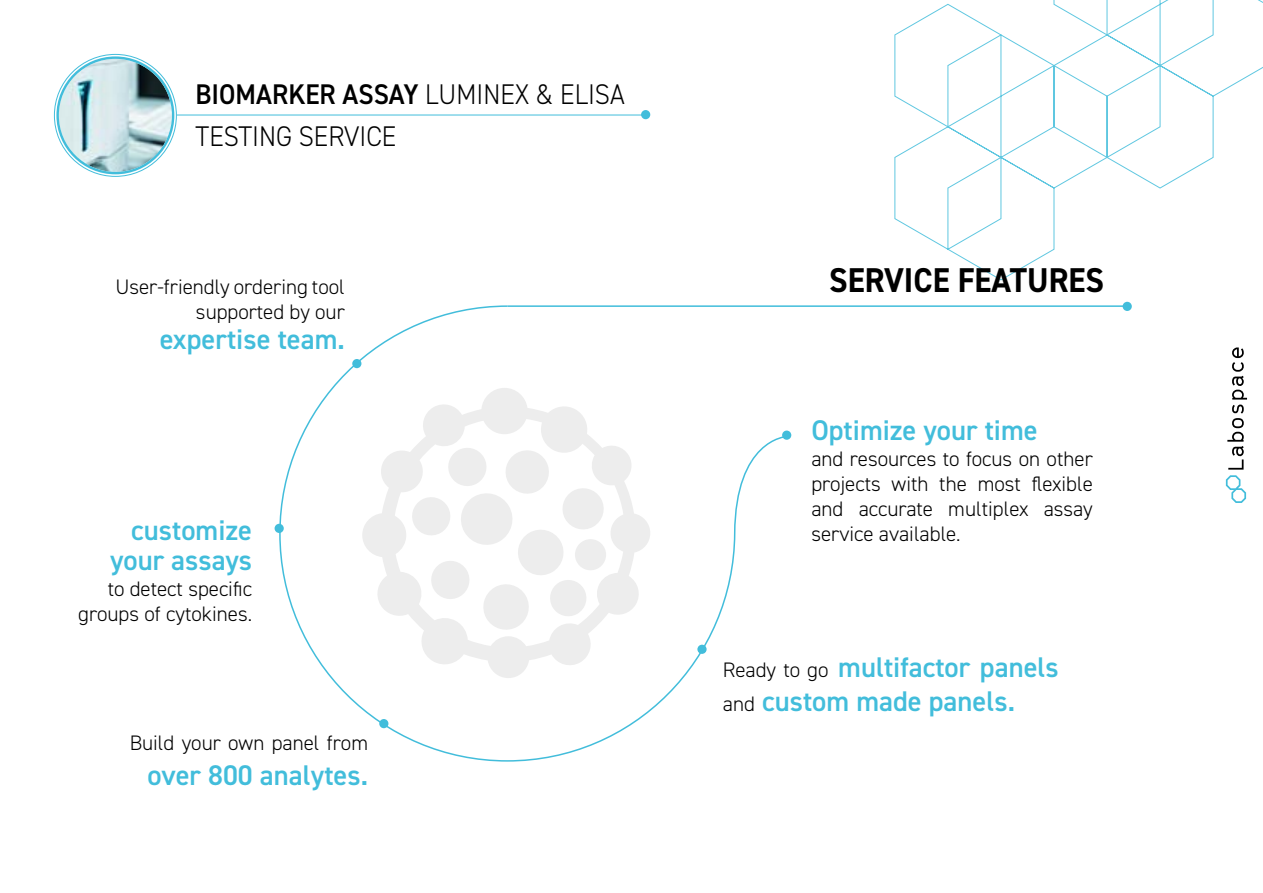
<style>
.page{position:relative;width:1263px;height:893px;background:#fff}
.page>*{position:absolute;margin:0;border:0;box-sizing:border-box;transform-origin:0 0}
.t1{font:700 34.5px "DIN2014";color:#000;scale:.94 1}
.t2{font:600 28.5px/34.2px "DIN2014";color:#42bddb}
.t3{font:300 28.5px/42px "DIN2014";color:#000;scale:.94 1}
.t4{font:300 21px/25.2px "DIN2014";color:#000;text-align:right}
.s1{font-weight:600}
.s2{font-weight:300;font-size:21px;color:#000}
</style>
<div class="page">
<svg style="left:894px;top:1px;width:368px;height:310px"></svg>
<svg style="left:1226px;top:347px;width:21px;height:156px"></svg>
<hr style="left:177px;top:115px;width:469px;height:1px;background:#42bddb">
<div style="left:641px;top:110px;width:9px;height:9px;background:#42bddb;border-radius:50%"></div>
<img style="left:59px;top:59px;width:113px;height:113px;border-radius:57px">
<div style="left:56px;top:56px;width:118px;height:118px;border:2px solid #42bddb;border-radius:50%"></div>
<hr style="left:507px;top:305px;width:620px;height:2px;background:#42bddb">
<div style="left:1122px;top:302px;width:10px;height:9px;background:#42bddb;border-radius:50%"></div>
<svg style="left:278px;top:305px;width:509px;height:457px"></svg>
<div style="left:782px;top:431px;width:9px;height:9px;background:#42bddb;border-radius:50%"></div>
<div style="left:275px;top:524px;width:9px;height:9px;background:#42bddb;border-radius:50%"></div>
<h2 class="t3" style="left:196px;top:73px;width:458px"><span class="s1">BIOMARKER ASSAY</span> LUMINEX &amp; ELISA<br>TESTING SERVICE</h2>
<p class="t4" style="left:115px;top:274px;width:231px">User-friendly ordering tool supported by our</p>
<h2 class="t2" style="left:160px;top:321px;width:187px">expertise team.</h2>
<h2 class="t2" style="left:110px;top:515px;width:143px;line-height:30px;text-align:right">customize your assays</h2>
<p class="t4" style="left:78px;top:576px;width:175px">to detect specific groups of cytokines.</p>
<p class="t4" style="left:130px;top:731px;width:240px">Build your own panel from</p>
<h2 class="t2" style="left:148px;top:757px;width:222px">over 800 analytes.</h2>
<h1 class="t1" style="left:829px;top:258px;width:294px">SERVICE FEATURES</h1>
<h2 class="t2" style="left:811px;top:413px;width:228px">Optimize your time</h2>
<p class="t4" style="left:811px;top:446px;width:283px;text-align:justify">and resources to focus on other projects with the most flexible and accurate multiplex assay service available.</p>
<h2 class="t2" style="left:723px;top:649px;width:337px"><span class="s2">Ready to go</span> multifactor panels <span class="s2">and</span> custom made panels.</h2>
</div>
